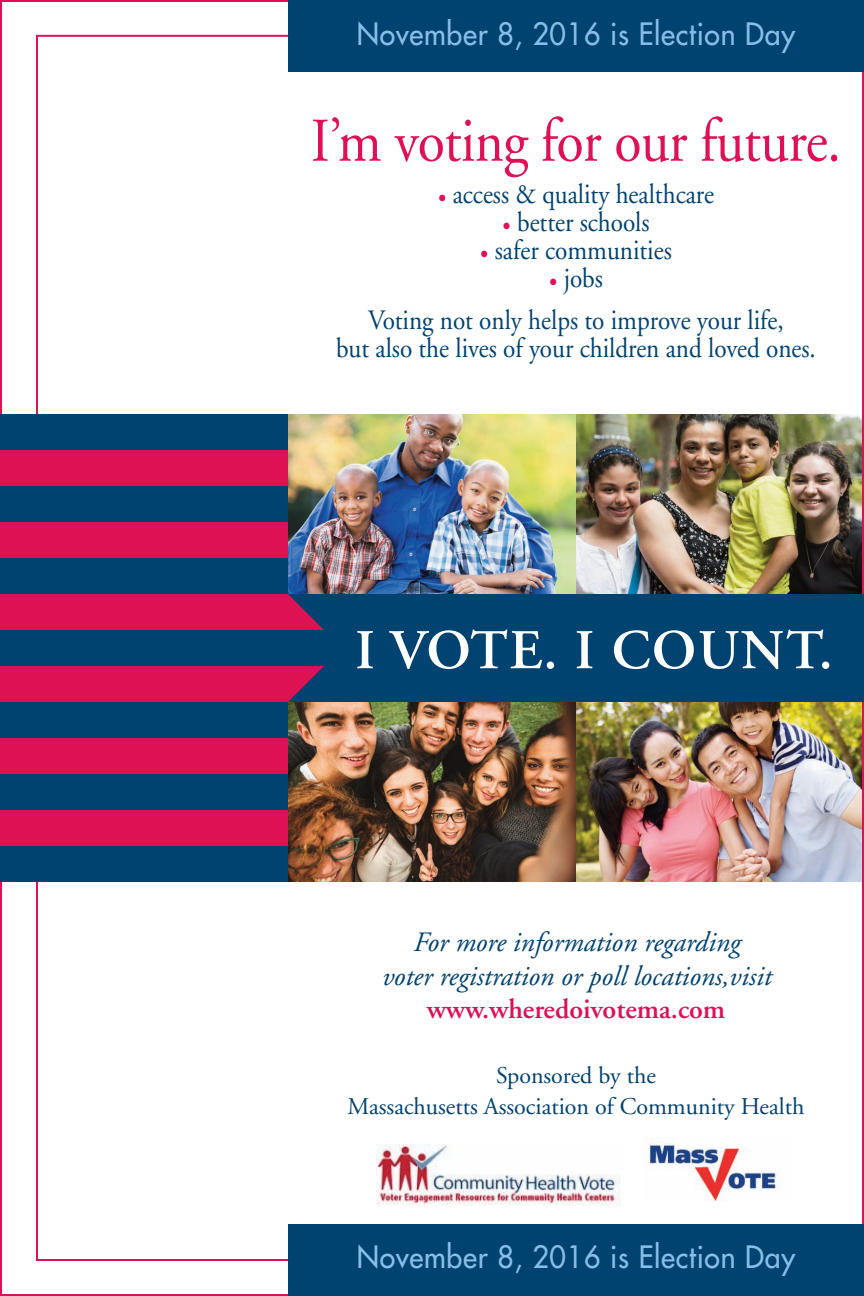
<style>
.page{position:relative;width:864px;height:1296px;background:#fff}
.page>*{position:absolute;margin:0;border:0;box-sizing:border-box;transform-origin:0 0}
.t1{font:62px "Adobe Garamond";letter-spacing:-.01em;color:#de1154;scale:.9 1}
.t2{font:600 56px "Adobe Garamond";letter-spacing:.025em;color:#fff}
.t3{font:30px "Futura";letter-spacing:.025em;color:#88bde7;scale:.95 1}
.t4{font:28px/42px "Adobe Garamond";color:#004270;text-align:center;scale:.9 1}
.t5{font:italic 28px/33.6px "Adobe Garamond";color:#004270;text-align:center}
.t6{font:600 28px "Adobe Garamond";color:#de1154}
.t7{font:24px/31.7px "Adobe Garamond";color:#004270;text-align:center}
</style>
<div class="page">
<img style="left:288px;top:702px;width:573px;height:180px">
<img style="left:288px;top:414px;width:573px;height:180px">
<hr style="left:36px;top:36px;width:2px;height:1224px;background:#de1154">
<div style="left:288px;top:594px;width:576px;height:108px;background:#004270"></div>
<div style="left:288px;top:1224px;width:576px;height:72px;background:#004270"></div>
<svg style="left:288px;top:594px;width:36px;height:36px"></svg>
<svg style="left:288px;top:666px;width:36px;height:36px"></svg>
<div style="left:0;top:414px;width:288px;height:468px;background:#de1154"></div>
<div style="left:0;top:414px;width:288px;height:36px;background:#004270"></div>
<div style="left:0;top:486px;width:288px;height:36px;background:#004270"></div>
<div style="left:0;top:558px;width:288px;height:36px;background:#004270"></div>
<div style="left:0;top:630px;width:288px;height:36px;background:#004270"></div>
<div style="left:0;top:702px;width:288px;height:36px;background:#004270"></div>
<div style="left:0;top:774px;width:288px;height:36px;background:#004270"></div>
<div style="left:0;top:846px;width:288px;height:36px;background:#004270"></div>
<div style="left:288px;top:0;width:576px;height:72px;background:#004270"></div>
<hr style="left:36px;top:35px;width:252px;height:2px;background:#de1154">
<hr style="left:36px;top:1259px;width:252px;height:2px;background:#de1154">
<img style="left:644px;top:1142px;width:136px;height:59px">
<img style="left:377px;top:1144px;width:243px;height:61px">
<p class="t3" style="left:357px;top:19px;width:463px">November 8, 2016 is Election Day</p>
<h1 class="t1" style="left:311px;top:116px;width:591px">I’m voting for our future.</h1>
<p class="t4" style="left:438px;top:175px;width:308px"><sub>•</sub> access &amp; quality healthcare</p>
<p class="t4" style="left:502px;top:203px;width:165px"><sub>•</sub> better schools</p>
<p class="t4" style="left:480px;top:231px;width:214px"><sub>•</sub> safer communities</p>
<p class="t4" style="left:368px;top:259px;width:463px"><sub>•</sub> jobs<br>Voting not only helps to improve your life,</p>
<p class="t4" style="left:336px;top:329px;width:535px">but also the lives of your children and loved ones.</p>
<h2 class="t2" style="left:355px;top:628px;width:479px">I VOTE. I COUNT.</h2>
<p class="t5" style="left:381px;top:928px;width:391px">For more information regarding<br>voter registration or poll locations,visit</p>
<p class="t6" style="left:427px;top:998px;width:300px">www.wheredoivotema.com</p>
<p class="t7" style="left:348px;top:1061px;width:458px">Sponsored by the<br>Massachusetts Association of Community Health</p>
<p class="t3" style="left:357px;top:1242px;width:463px">November 8, 2016 is Election Day</p>
</div>
